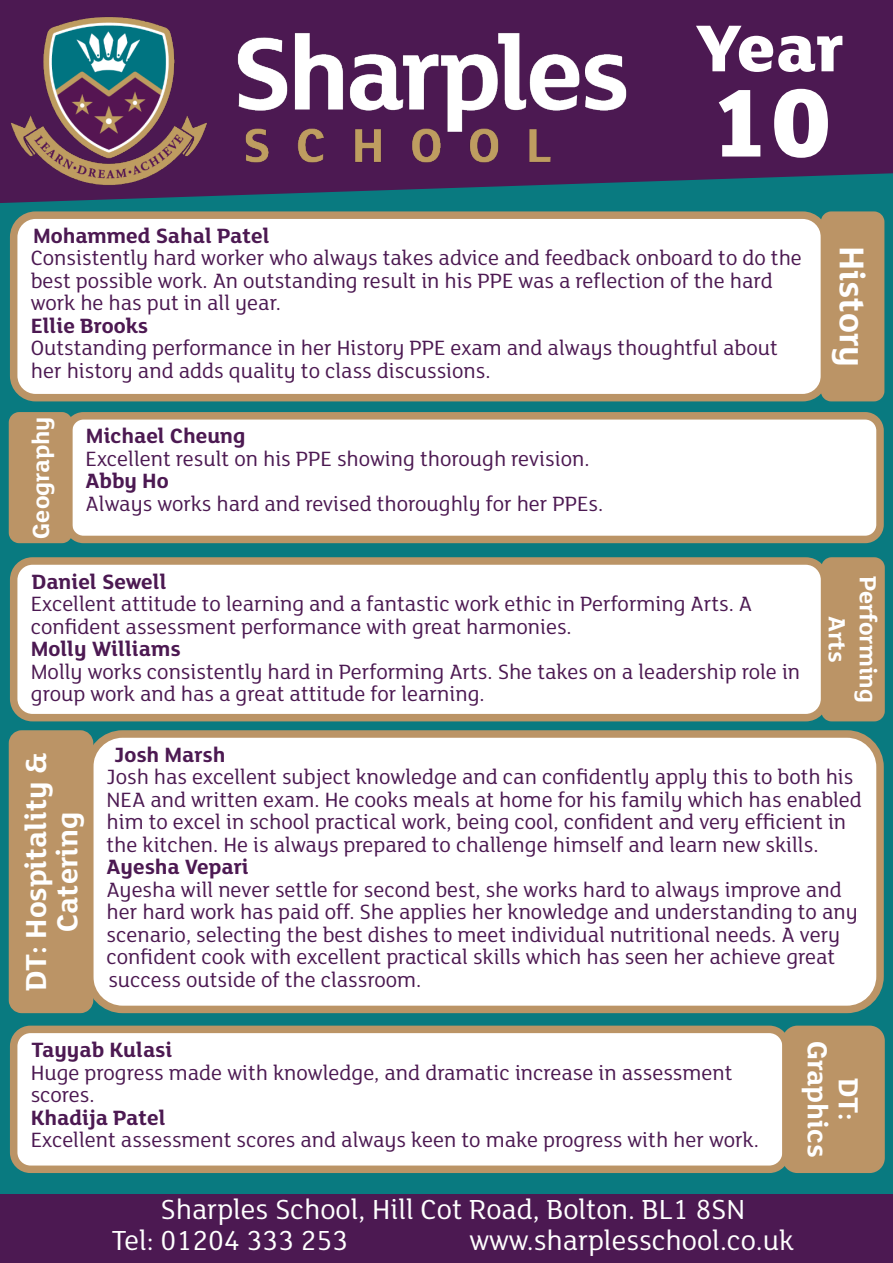
<style>
.page{position:relative;width:893px;height:1263px;background:#4c1952}
.page>*{position:absolute;margin:0;border:0;box-sizing:border-box;transform-origin:0 0}
.t1{font:800 105px "FS Lola";color:#fff}
.t2{font:800 72px "FS Lola";color:#fff}
.t3{font:700 37.5px "FS Lola";color:#fff}
.t4{font:700 31.5px "FS Lola";color:#fff}
.t5{font:30px/31.2px "FS Lola";color:#fff}
.t6{font:700 30px/31.2px "FS Lola";color:#fff;text-align:center}
.t7{font:700 25.5px/31.2px "FS Lola";color:#fff;text-align:center}
.t8{font:22.5px/22.5px "FS Lola";color:#4c1952}
.t9{font:700 22.5px "FS Lola";color:#4c1952}
</style>
<div class="page">
<div style="left:0;top:213px;width:893px;height:980px;background:#097a80"></div>
<svg style="left:0;top:173px;width:893px;height:229px;fill:#097a80"></svg>
<img style="left:0;top:17px;width:634px;height:172px">
<div style="left:10px;top:1025px;width:780px;height:148px;background:#fff;border:8px solid #bb9466;border-radius:17px"></div>
<div style="left:782px;top:1025px;width:103px;height:148px;background:#bb9466;border:8px solid #bb9466;border-radius:11px"></div>
<div style="left:86px;top:730px;width:798px;height:283px;background:#fff;border:8px solid #bb9466;border-radius:33px"></div>
<div style="left:9px;top:730px;width:84px;height:283px;background:#bb9466;border:8px solid #bb9466;border-radius:9px"></div>
<div style="left:10px;top:557px;width:818px;height:164px;background:#fff;border:8px solid #bb9466;border-radius:19px"></div>
<div style="left:821px;top:557px;width:64px;height:164px;background:#bb9466;border:8px solid #bb9466;border-radius:7px"></div>
<div style="left:65px;top:412px;width:819px;height:131px;background:#fff;border:8px solid #bb9466;border-radius:15px"></div>
<div style="left:9px;top:412px;width:63px;height:131px;background:#bb9466;border:8px solid #bb9466;border-radius:7px"></div>
<div style="left:10px;top:211px;width:818px;height:190px;background:#fff;border:8px solid #bb9466;border-radius:22px"></div>
<div style="left:821px;top:211px;width:63px;height:190px;background:#bb9466;border:8px solid #bb9466;border-radius:7px"></div>
<h2 class="t2" style="left:696px;top:17px;width:150px">Year</h2>
<h1 class="t1" style="left:708px;top:78px;width:125px">10</h1>
<p class="t9" style="left:33px;top:226px;width:238px">Mohammed Sahal Patel</p>
<p class="t8" style="left:31px;top:248px;width:773px">Consistently hard worker who always takes advice and feedback onboard to do the best possible work. An outstanding result in his PPE was a reflection of the hard work he has put in all year.</p>
<p class="t9" style="left:31px;top:316px;width:119px">Ellie Brooks</p>
<p class="t8" style="left:31px;top:338px;width:749px">Outstanding performance in her History PPE exam and always thoughtful about her history and adds quality to class discussions.</p>
<p class="t7" style="left:27px;top:539px;width:124px;rotate:-90deg">Geography</p>
<p class="t9" style="left:86px;top:427px;width:161px">Michael Cheung</p>
<p class="t8" style="left:86px;top:449px;width:505px">Excellent result on his PPE showing thorough revision.</p>
<p class="t9" style="left:86px;top:472px;width:85px">Abby Ho</p>
<p class="t8" style="left:86px;top:494px;width:519px">Always works hard and revised thoroughly for her PPEs.</p>
<p class="t9" style="left:32px;top:572px;width:136px">Daniel Sewell</p>
<p class="t8" style="left:31px;top:594px;width:723px">Excellent attitude to learning and a fantastic work ethic in Performing Arts. A confident assessment performance with great harmonies.</p>
<p class="t9" style="left:31px;top:639px;width:151px">Molly Williams</p>
<p class="t8" style="left:31px;top:662px;width:771px">Molly works consistently hard in Performing Arts. She takes on a leadership role in group work and has a great attitude for learning.</p>
<h3 class="t3" style="left:868px;top:246px;width:123px;rotate:90deg">History</h3>
<p class="t7" style="left:882px;top:576px;width:129px;rotate:90deg">Performing<br>Arts</p>
<h3 class="t4" style="left:23px;top:991px;width:240px;rotate:-90deg">DT: Hospitality &amp;</h3>
<h3 class="t4" style="left:54px;top:932px;width:122px;rotate:-90deg">Catering</h3>
<p class="t9" style="left:114px;top:745px;width:113px">Josh Marsh</p>
<p class="t8" style="left:107px;top:767px;width:757px">Josh has excellent subject knowledge and can confidently apply this to both his NEA and written exam. He cooks meals at home for his family which has enabled him to excel in school practical work, being cool, confident and very efficient in the kitchen. He is always prepared to challenge himself and learn new skills.</p>
<p class="t9" style="left:107px;top:857px;width:144px">Ayesha Vepari</p>
<p class="t8" style="left:107px;top:880px;width:753px">Ayesha will never settle for second best, she works hard to always improve and her hard work has paid off. She applies her knowledge and understanding to any scenario, selecting the best dishes to meet individual nutritional needs. A very confident cook with excellent practical skills which has seen her achieve great</p>
<p class="t8" style="left:108px;top:970px;width:314px">success outside of the classroom.</p>
<p class="t9" style="left:31px;top:1040px;width:143px">Tayyab Kulasi</p>
<p class="t8" style="left:31px;top:1063px;width:703px">Huge progress made with knowledge, and dramatic increase in assessment scores.</p>
<p class="t9" style="left:31px;top:1108px;width:136px">Khadija Patel</p>
<p class="t8" style="left:31px;top:1130px;width:730px">Excellent assessment scores and always keen to make progress with her work.</p>
<h3 class="t6" style="left:862px;top:1041px;width:118px;rotate:90deg">DT:<br>Graphics</h3>
<h3 class="t5" style="left:112px;top:1196px;width:635px;text-indent:49px">Sharples School, Hill Cot Road, Bolton. BL1 8SN<br>Tel: 01204 333 253</h3>
<h3 class="t5" style="left:469px;top:1227px;width:326px">www.sharplesschool.co.uk</h3>
</div>
